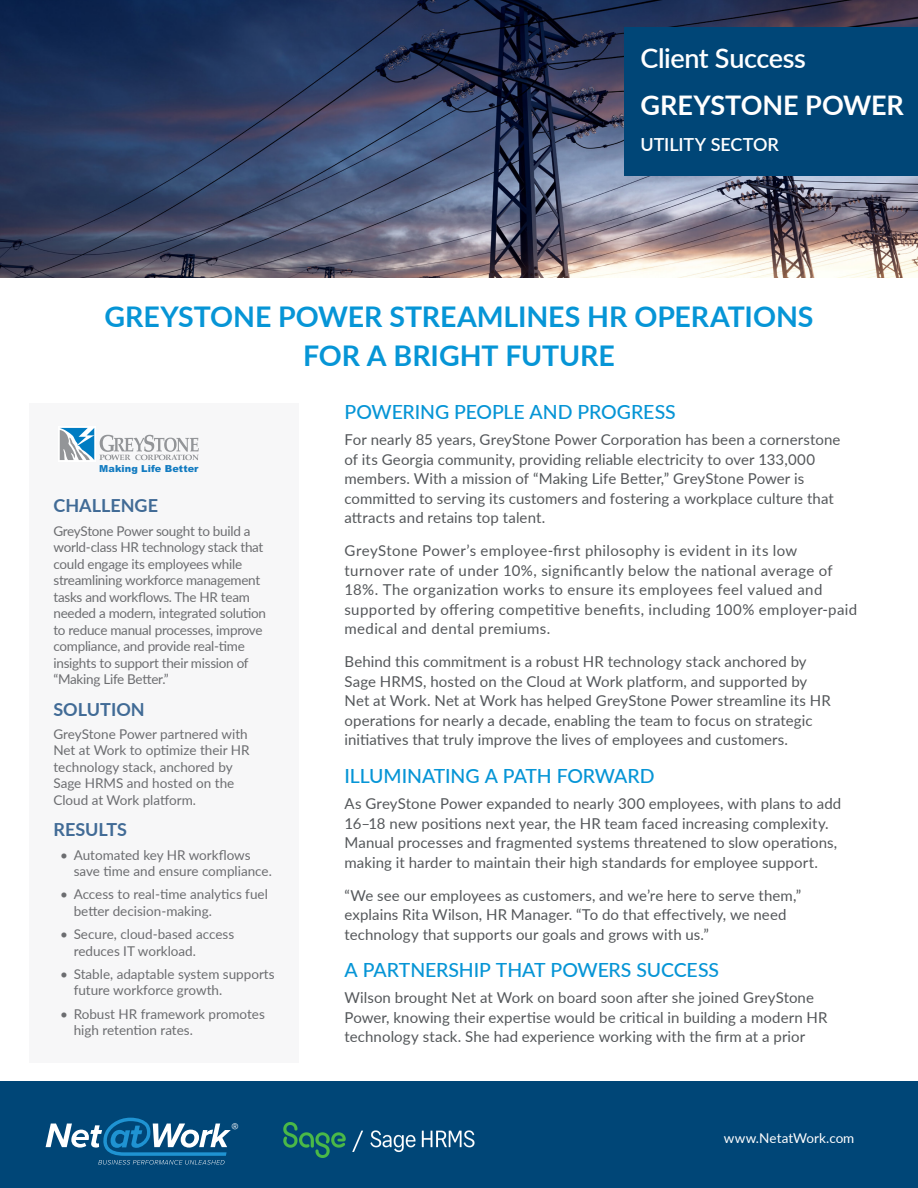
<style>
.page{position:relative;width:918px;height:1188px;background:#fff}
.page>*{position:absolute;margin:0;border:0;box-sizing:border-box;transform-origin:0 0}
.Net_Work_Title{font:700 28.5px/39px "Lato";letter-spacing:-.005em;color:#0695d6;text-align:center}
.Quote_Author{font:700 27px "Lato";letter-spacing:-.005em;color:#fff}
.Quote_Author-2{font:600 27px "Lato";letter-spacing:-.015em;color:#fff}
.Subheads{font:500 19.5px "Lato";letter-spacing:-.005em;color:#0695d6}
.Net_Work_Challenge_Header{font:700 18px "Lato";color:#416b96}
.Quote_Author-3{font:600 18px "Lato";letter-spacing:-.005em;color:#fff}
.Body_Copy{font:15px/19.5px "Lato";letter-spacing:.005em;color:#54575a}
.Body_Copy-2{font:15px/19.5px "Lato";letter-spacing:.025em;color:#54575a}
.t1{font:700 14.4px "Proxima Nova";color:#fff}
.Net_Work_challenge_body{font:13.5px/16.5px "Lato";letter-spacing:-.015em;color:#6c6d70}
.Quote_Author-4{font:13.5px "Lato";color:#fff}
.t2{font:900 9.75px "Arial";letter-spacing:.01em;color:#147cc1}
</style>
<div class="page">
<div style="left:29px;top:403px;width:270px;height:660px;background:#f7f7f8"></div>
<img style="left:0;top:0;width:918px;height:278px">
<div style="left:624px;top:28px;width:294px;height:148px;background:#004677"></div>
<div style="left:0;top:1081px;width:918px;height:107px;background:#004677"></div>
<svg style="left:46px;top:1118px;width:185px;height:47px"></svg>
<svg style="left:100px;top:435px;width:99px;height:25px"></svg>
<svg style="left:59px;top:427px;width:36px;height:33px"></svg>
<svg style="left:60px;top:428px;width:34px;height:32px"></svg>
<img style="left:283px;top:1122px;width:192px;height:35px">
<p class="Quote_Author-2" style="left:640px;top:39px;width:167px">Client Success</p>
<p class="Quote_Author" style="left:640px;top:85px;width:265px">GREYSTONE POWER</p>
<p class="Quote_Author-3" style="left:640px;top:131px;width:140px">UTILITY SECTOR</p>
<p class="Net_Work_Title" style="left:104px;top:296px;width:711px">GREYSTONE POWER STREAMLINES HR OPERATIONS<br>FOR A BRIGHT FUTURE</p>
<p class="t2" style="left:99px;top:461px;width:101px">Making Life Better</p>
<p class="Net_Work_Challenge_Header" style="left:53px;top:492px;width:106px">CHALLENGE</p>
<p class="Net_Work_challenge_body" style="left:53px;top:522px;width:214px">GreyStone Power sought to build a world-class HR technology stack that could engage its employees while streamlining workforce management tasks and workflows. The HR team needed a modern, integrated solution to reduce manual processes, improve compliance, and provide real-time insights to support their mission of “Making Life Better.”</p>
<p class="Net_Work_Challenge_Header" style="left:53px;top:696px;width:93px">SOLUTION</p>
<p class="Net_Work_challenge_body" style="left:53px;top:725px;width:198px">GreyStone Power partnered with<br>Net at Work to optimize their HR technology stack, anchored by<br>Sage HRMS and hosted on the<br>Cloud at Work platform.</p>
<p class="Net_Work_Challenge_Header" style="left:53px;top:816px;width:75px">RESULTS</p>
<p class="Net_Work_challenge_body" style="left:74px;top:846px;width:200px;text-indent:-14px">• Automated key HR workflows save time and ensure compliance.</p>
<p class="Net_Work_challenge_body" style="left:74px;top:886px;width:196px;text-indent:-14px">• Access to real-time analytics fuel better decision-making.</p>
<p class="Net_Work_challenge_body" style="left:74px;top:925px;width:162px;text-indent:-14px">• Secure, cloud-based access reduces IT workload.</p>
<p class="Net_Work_challenge_body" style="left:74px;top:965px;width:202px;text-indent:-14px">• Stable, adaptable system supports future workforce growth.</p>
<p class="Net_Work_challenge_body" style="left:74px;top:1005px;width:193px;text-indent:-14px">• Robust HR framework promotes high retention rates.</p>
<p class="t1" style="left:231px;top:1118px;width:9px">®</p>
<p class="Subheads" style="left:345px;top:398px;width:333px">POWERING PEOPLE AND PROGRESS</p>
<p class="Body_Copy" style="left:345px;top:429px;width:497px">For nearly 85 years, GreyStone Power Corporation has been a cornerstone of its Georgia community, providing reliable electricity to over 133,000 members. With a mission of “Making Life Better,” GreyStone Power is committed to serving its customers and fostering a workplace culture that attracts and retains top talent.</p>
<p class="Body_Copy-2" style="left:345px;top:540px;width:514px">GreyStone Power’s employee-first philosophy is evident in its low turnover rate of under 10%, significantly below the national average of 18%. The organization works to ensure its employees feel valued and supported by offering competitive benefits, including 100% employer-paid medical and dental premiums.</p>
<p class="Body_Copy" style="left:345px;top:651px;width:488px">Behind this commitment is a robust HR technology stack anchored by Sage HRMS, hosted on the Cloud at Work platform, and supported by Net at Work. Net at Work has helped GreyStone Power streamline its HR operations for nearly a decade, enabling the team to focus on strategic initiatives that truly improve the lives of employees and customers.</p>
<p class="Subheads" style="left:345px;top:762px;width:312px">ILLUMINATING A PATH FORWARD</p>
<p class="Body_Copy" style="left:345px;top:793px;width:498px">As GreyStone Power expanded to nearly 300 employees, with plans to add 16–18 new positions next year, the HR team faced increasing complexity.<br>Manual processes and fragmented systems threatened to slow operations, making it harder to maintain their high standards for employee support.</p>
<p class="Body_Copy" style="left:345px;top:885px;width:458px">“We see our employees as customers, and we’re here to serve them,” explains Rita Wilson, HR Manager. “To do that effectively, we need technology that supports our goals and grows with us.”</p>
<p class="Subheads" style="left:345px;top:956px;width:376px">A PARTNERSHIP THAT POWERS SUCCESS</p>
<p class="Body_Copy" style="left:345px;top:987px;width:485px">Wilson brought Net at Work on board soon after she joined GreyStone<br>Power, knowing their expertise would be critical in building a modern HR technology stack. She had experience working with the firm at a prior</p>
<p class="Quote_Author-4" style="left:724px;top:1129px;width:132px">www.NetatWork.com</p>
</div>
